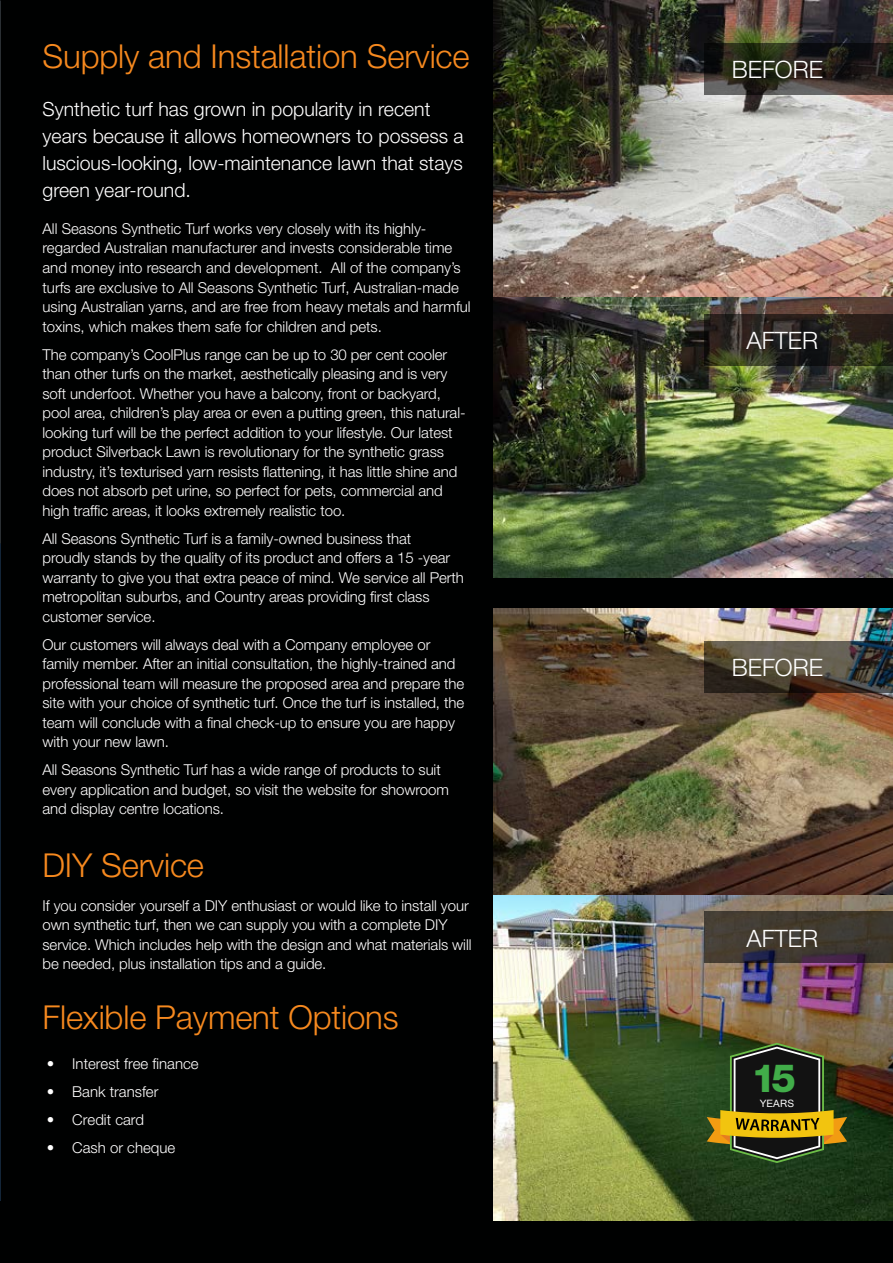
<style>
.page{position:relative;width:893px;height:1263px;background:#000101}
.page>*{position:absolute;margin:0;border:0;box-sizing:border-box;transform-origin:0 0}
.t1{font:800 39px "Helvetica Neue LT Std";color:#41ad49}
.t2{font:300 33px "Helvetica Neue LT Std";letter-spacing:-.005em;color:#f6891f}
.t3{font:300 24px "Helvetica Neue";color:#fff}
.t4{font:300 19.5px/27px "Helvetica Neue LT Std";color:#fff}
.t5{font:300 15px/19.5px "Helvetica Neue LT Std";letter-spacing:-.005em;color:#fff}
.t6{font:300 15px "Helvetica Neue";color:#fff}
.t7{font:10.05px "Microsoft Sans Serif";color:#fff}
</style>
<div class="page">
<img style="left:0;top:544px;width:1px;height:664px">
<img style="left:0;top:0;width:1px;height:544px">
<hr style="left:0;top:544px;width:1px;height:166px;background:#000">
<div style="left:0;top:1201px;width:18px;height:62px;background:#000101"></div>
<img style="left:493px;top:608px;width:400px;height:612px">
<img style="left:493px;top:0;width:400px;height:577px">
<svg style="left:704px;top:641px;width:189px;height:51px;background:#494339"></svg>
<svg style="left:704px;top:43px;width:189px;height:52px;background:#2c2a22"></svg>
<svg style="left:704px;top:911px;width:189px;height:52px;background:#3f3732"></svg>
<svg style="left:704px;top:314px;width:189px;height:52px;background:#2a271e"></svg>
<svg style="left:707px;top:1043px;width:140px;height:120px;background:#505121"></svg>
<h2 class="t2" style="left:43px;top:37px;width:429px">Supply and Installation Service</h2>
<h3 class="t4" style="left:43px;top:95px;width:423px">Synthetic turf has grown in popularity in recent years because it allows homeowners to possess a luscious-looking, low-maintenance lawn that stays green year-round.</h3>
<p class="t5" style="left:43px;top:219px;width:430px">All Seasons Synthetic Turf works very closely with its highly&shy;regarded Australian manufacturer and invests considerable time and money into research and development. All of the company’s turfs are exclusive to All Seasons Synthetic Turf, Australian-made using Australian yarns, and are free from heavy metals and harmful toxins, which makes them safe for children and pets.</p>
<p class="t5" style="left:43px;top:344px;width:425px">The company’s CoolPlus range can be up to 30 per cent cooler than other turfs on the market, aesthetically pleasing and is very soft underfoot. Whether you have a balcony, front or backyard, pool area, children’s play area or even a putting green, this natural&shy;looking turf will be the perfect addition to your lifestyle. Our latest product Silverback Lawn is revolutionary for the synthetic grass industry, it’s texturised yarn resists flattening, it has little shine and does not absorb pet urine, so perfect for pets, commercial and high traffic areas, it looks extremely realistic too.</p>
<p class="t5" style="left:43px;top:528px;width:423px">All Seasons Synthetic Turf is a family-owned business that<br>proudly stands by the quality of its product and offers a 15 -year warranty to give you that extra peace of mind. We service all Perth metropolitan suburbs, and Country areas providing first class customer service.</p>
<p class="t5" style="left:43px;top:634px;width:423px">Our customers will always deal with a Company employee or family member. After an initial consultation, the highly-trained and professional team will measure the proposed area and prepare the site with your choice of synthetic turf. Once the turf is installed, the team will conclude with a final check-up to ensure you are happy with your new lawn.</p>
<p class="t5" style="left:43px;top:760px;width:408px">All Seasons Synthetic Turf has a wide range of products to suit every application and budget, so visit the website for showroom and display centre locations.</p>
<h2 class="t2" style="left:43px;top:845px;width:163px">DIY Service</h2>
<p class="t5" style="left:43px;top:895px;width:430px">If you consider yourself a DIY enthusiast or would like to install your own synthetic turf, then we can supply you with a complete DIY service. Which includes help with the design and what materials will be needed, plus installation tips and a guide.</p>
<h2 class="t2" style="left:43px;top:997px;width:358px">Flexible Payment Options</h2>
<p class="t6" style="left:47px;top:1054px;width:153px">• Interest free finance</p>
<p class="t6" style="left:47px;top:1082px;width:113px">• Bank transfer</p>
<p class="t6" style="left:47px;top:1110px;width:99px">• Credit card</p>
<p class="t6" style="left:47px;top:1138px;width:130px">• Cash or cheque</p>
<h3 class="t3" style="left:732px;top:55px;width:93px">BEFORE</h3>
<h3 class="t3" style="left:747px;top:326px;width:73px">AFTER</h3>
<h3 class="t3" style="left:732px;top:653px;width:93px">BEFORE</h3>
<h3 class="t3" style="left:747px;top:923px;width:73px">AFTER</h3>
<h1 class="t1" style="left:751px;top:1055px;width:46px">15</h1>
<p class="t7" style="left:760px;top:1097px;width:36px">YEARS</p>
</div>
